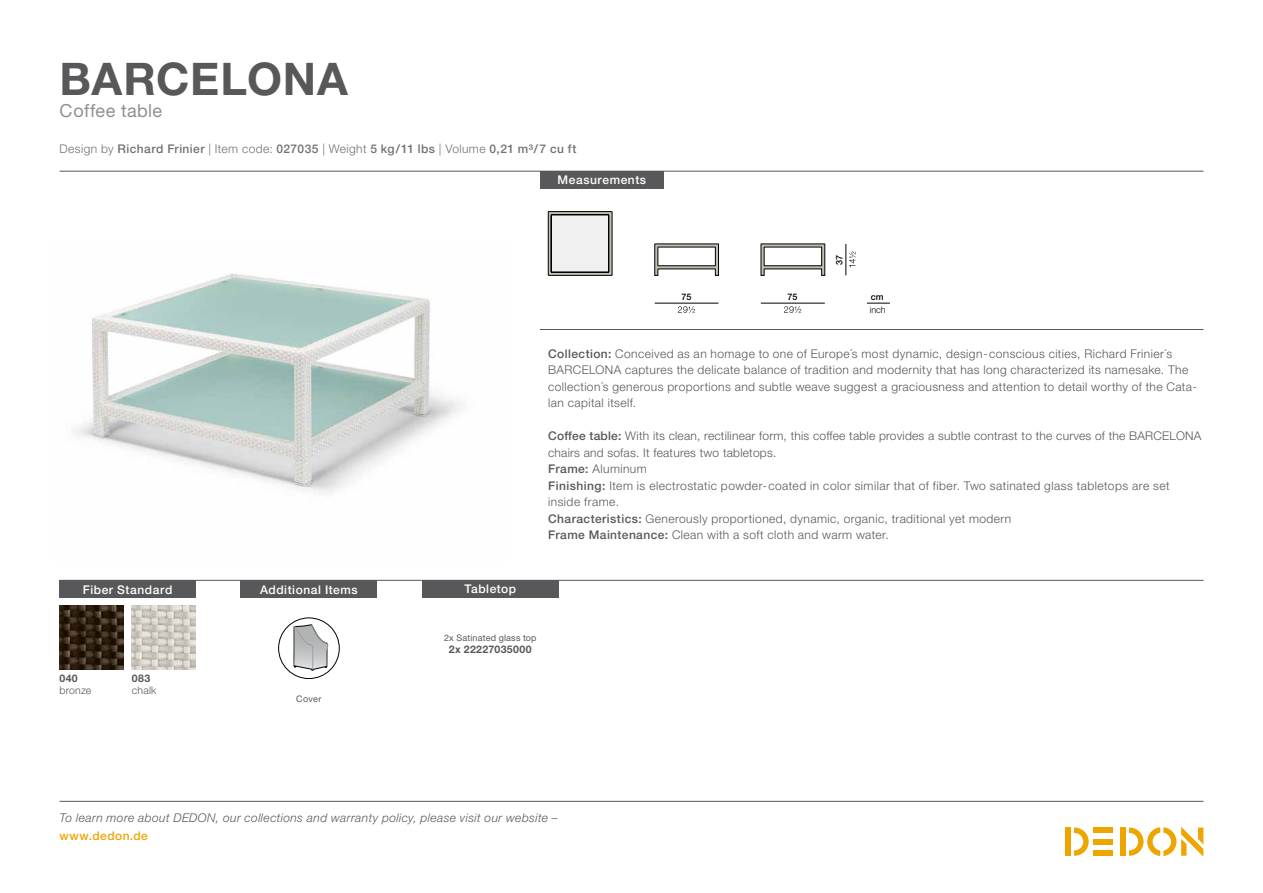
<style>
.page{position:relative;width:1263px;height:893px;background:#fff}
.page>*{position:absolute;margin:0;border:0;box-sizing:border-box;transform-origin:0 0}
.t1{font:700 45px "Helvetica Neue LT";letter-spacing:.015em;color:#58585a}
.t2{font:18px "Helvetica Neue LT";letter-spacing:.02em;color:#928f8f}
.t3{font:300 12px/16.5px "Helvetica Neue LT";letter-spacing:.035em;color:#58585a}
.t4{font:italic 300 12px "Helvetica Neue LT";letter-spacing:.035em;color:#58585a}
.t5{font:500 12px "Helvetica Neue LT";letter-spacing:.035em;color:#727171}
.t6{font:500 12px "Helvetica Neue LT";letter-spacing:.045em;color:#fff}
.t7{font:500 12px "Helvetica Neue LT";letter-spacing:.035em;color:#eea500}
.t8{font:700 10.5px "Helvetica Neue LT";letter-spacing:.04em;color:#58585a}
.t9{font:300 10.5px "Helvetica Neue LT";letter-spacing:.02em;color:#58585a}
.t10{font:9px "Helvetica Neue LT";letter-spacing:.02em;color:#58585a}
.t11{font:500 9px "Helvetica Neue LT";color:#010101}
.t12{font:300 9px "Helvetica Neue LT";color:#010101}
.s1{font-weight:300}
.s2{font-weight:500}
</style>
<div class="page">
<div style="left:1120px;top:827px;width:5px;height:29px;background:#eea500"></div>
<div style="left:1094px;top:827px;width:19px;height:6px;background:#eea500"></div>
<div style="left:1094px;top:850px;width:19px;height:6px;background:#eea500"></div>
<div style="left:1094px;top:839px;width:19px;height:5px;background:#eea500"></div>
<svg style="left:1074px;top:827px;width:15px;height:29px"></svg>
<div style="left:1065px;top:827px;width:6px;height:29px;background:#eea500"></div>
<svg style="left:1129px;top:827px;width:74px;height:29px"></svg>
<hr style="left:60px;top:801px;width:1143px;height:1px;background:#565757">
<img style="left:60px;top:605px;width:63px;height:64px">
<img style="left:132px;top:605px;width:63px;height:64px">
<img style="left:73px;top:273px;width:389px;height:220px">
<hr style="left:60px;top:580px;width:1143px;height:1px;background:#565757">
<hr style="left:60px;top:171px;width:1143px;height:1px;background:#565757">
<hr style="left:540px;top:329px;width:663px;height:1px;background:#565757">
<div style="left:540px;top:171px;width:124px;height:17px;background:#58585a"></div>
<div style="left:60px;top:580px;width:136px;height:18px;background:#58585a"></div>
<svg style="left:867px;top:303px;width:23px;height:1px"></svg>
<hr style="left:761px;top:303px;width:64px;height:1px;background:#010101">
<svg style="left:784px;top:306px;width:17px;height:7px"></svg>
<hr style="left:846px;top:244px;width:1px;height:31px;background:#010101">
<svg style="left:849px;top:252px;width:7px;height:15px"></svg>
<hr style="left:655px;top:303px;width:63px;height:1px;background:#010101">
<svg style="left:678px;top:306px;width:17px;height:7px"></svg>
<svg style="left:761px;top:244px;width:64px;height:32px"></svg>
<svg style="left:654px;top:244px;width:65px;height:32px"></svg>
<svg style="left:548px;top:211px;width:64px;height:65px"></svg>
<div style="left:241px;top:580px;width:136px;height:18px;background:#58585a"></div>
<div style="left:278px;top:618px;width:61px;height:61px;border:1px solid #000;border-radius:50%"></div>
<svg style="left:293px;top:624px;width:35px;height:46px"></svg>
<div style="left:422px;top:580px;width:136px;height:17px;background:#58585a"></div>
<h1 class="t1" style="left:60px;top:51px;width:290px">BARCELONA</h1>
<h2 class="t2" style="left:60px;top:100px;width:104px">Coffee table</h2>
<p class="t5" style="left:60px;top:142px;width:518px"><span class="s1">Design by</span> Richard Frinier <span class="s1">| Item code:</span> 027035 <span class="s1">| Weight</span> 5 kg/11 lbs <span class="s1">| Volume</span> 0,21 m³/7 cu ft</p>
<p class="t6" style="left:558px;top:173px;width:90px">Measurements</p>
<p class="t11" style="left:681px;top:291px;width:12px">75</p>
<p class="t11" style="left:788px;top:291px;width:12px">75</p>
<p class="t11" style="left:834px;top:265px;width:12px;rotate:-90deg">37</p>
<p class="t11" style="left:871px;top:291px;width:14px">cm</p>
<p class="t12" style="left:870px;top:304px;width:18px">inch</p>
<p class="t6" style="left:83px;top:582px;width:91px">Fiber Standard</p>
<p class="t8" style="left:60px;top:671px;width:20px">040</p>
<p class="t9" style="left:60px;top:684px;width:33px">bronze</p>
<p class="t8" style="left:132px;top:671px;width:20px">083</p>
<p class="t9" style="left:132px;top:684px;width:26px">chalk</p>
<p class="t6" style="left:260px;top:582px;width:99px">Additional Items</p>
<p class="t10" style="left:296px;top:694px;width:27px">Cover</p>
<p class="t3" style="left:548px;top:345px;width:650px"><span class="s2">Collection:</span> Conceived as an homage to one of Europe´s most dynamic, design-conscious cities, Richard Frinier´s BARCELONA captures the delicate balance of tradition and modernity that has long characterized its namesake. The collection´s generous proportions and subtle weave suggest a graciousness and attention to detail worthy of the Cata&shy;lan capital itself.</p>
<p class="t3" style="left:548px;top:427px;width:655px"><span class="s2">Coffee table:</span> With its clean, rectilinear form, this coffee table provides a subtle contrast to the curves of the BARCELONA chairs and sofas. It features two tabletops.<br><span class="s2">Frame:</span> Aluminum<br><span class="s2">Finishing:</span> Item is electrostatic powder-coated in color similar that of fiber. Two satinated glass tabletops are set inside frame.<br><span class="s2">Characteristics:</span> Generously proportioned, dynamic, organic, traditional yet modern<br><span class="s2">Frame Maintenance:</span> Clean with a soft cloth and warm water.</p>
<p class="t6" style="left:464px;top:582px;width:53px">Tabletop</p>
<p class="t10" style="left:444px;top:632px;width:94px">2x Satinated glass top</p>
<p class="t8" style="left:449px;top:643px;width:84px">2x 22227035000</p>
<p class="t4" style="left:60px;top:811px;width:500px">To learn more about DEDON, our collections and warranty policy, please visit our website –</p>
<p class="t7" style="left:60px;top:829px;width:90px">www.dedon.de</p>
</div>
